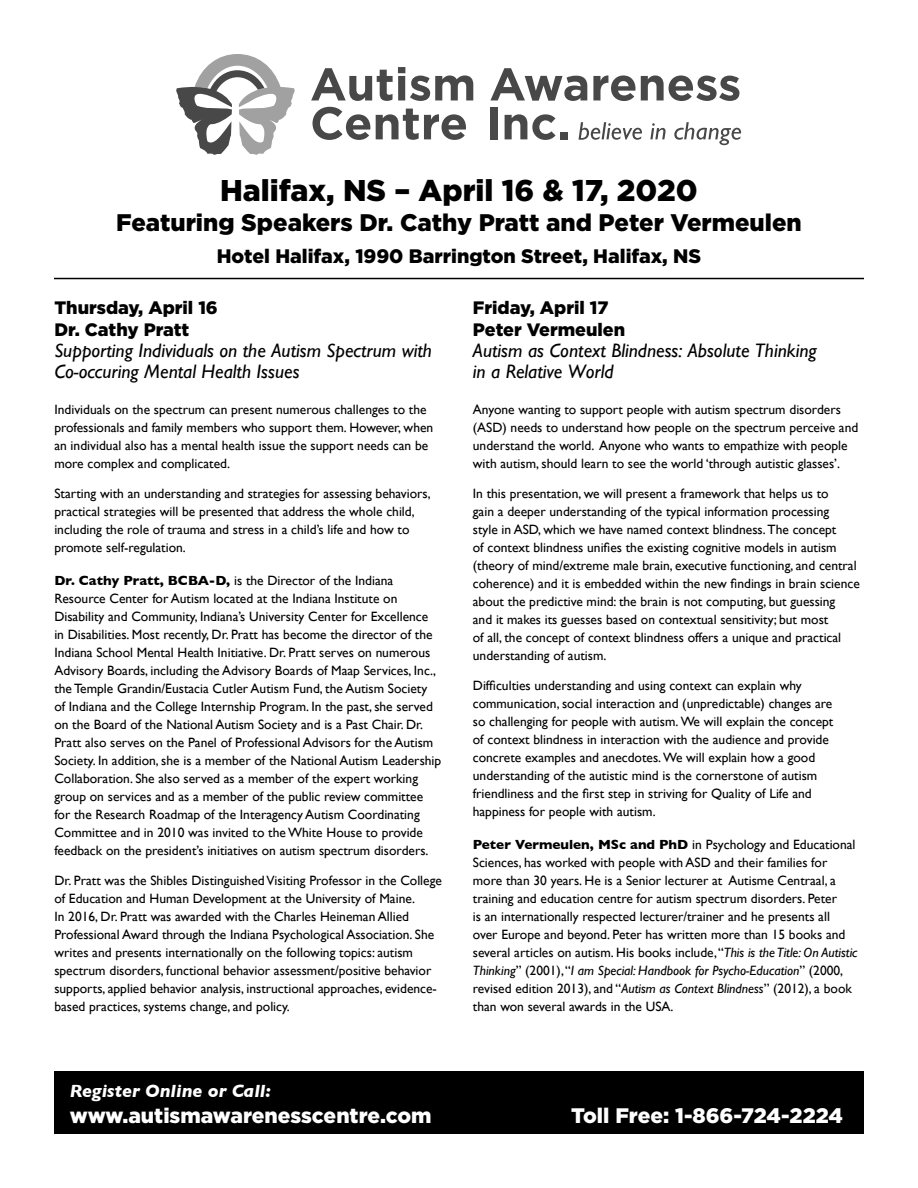
<style>
.page{position:relative;width:918px;height:1188px;background:#fff}
.page>*{position:absolute;margin:0;border:0;box-sizing:border-box;transform-origin:0 0}
.t1{font:900 30px "Gotham HTF";color:#000}
.t2{font:900 24px "Gotham HTF";color:#000}
.t3{font:900 21px "Gotham HTF";color:#fff}
.t4{font:italic 19.5px/21px "Gill Sans";color:#000}
.t5{font:900 19.5px "Gotham HTF";color:#000}
.t6{font:900 18px/22.5px "Gotham HTF";color:#000}
.t7{font:italic 700 18px "Gill Sans";color:#fff}
.t8{font:13.5px/18px "Gill Sans";color:#000}
.s1{font-weight:700}
.s2{font-style:italic}
</style>
<div class="page">
<div style="left:54px;top:1071px;width:810px;height:63px;background:#000"></div>
<hr style="left:54px;top:278px;width:810px;height:1px;background:#000">
<svg style="left:311px;top:67px;width:162px;height:34px"></svg>
<svg style="left:490px;top:68px;width:97px;height:33px"></svg>
<svg style="left:593px;top:75px;width:146px;height:26px"></svg>
<svg style="left:313px;top:107px;width:57px;height:33px"></svg>
<svg style="left:376px;top:109px;width:90px;height:31px"></svg>
<div style="left:490px;top:107px;width:7px;height:32px;background:#484848"></div>
<svg style="left:505px;top:114px;width:51px;height:26px"></svg>
<div style="left:560px;top:132px;width:7px;height:7px;background:#484848"></div>
<svg style="left:579px;top:122px;width:63px;height:18px"></svg>
<svg style="left:650px;top:123px;width:16px;height:16px"></svg>
<svg style="left:674px;top:122px;width:67px;height:23px"></svg>
<svg style="left:176px;top:54px;width:119px;height:101px"></svg>
<h1 class="t1" style="left:220px;top:173px;width:479px">Halifax, NS – April 16 &amp; 17, 2020</h1>
<h2 class="t2" style="left:116px;top:209px;width:687px">Featuring Speakers Dr. Cathy Pratt and Peter Vermeulen</h2>
<h3 class="t5" style="left:217px;top:245px;width:486px">Hotel Halifax, 1990 Barrington Street, Halifax, NS</h3>
<h3 class="t6" style="left:54px;top:296px;width:165px">Thursday, April 16<br>Dr. Cathy Pratt</h3>
<h3 class="t4" style="left:54px;top:340px;width:379px">Supporting Individuals on the Autism Spectrum with<br>Co-occuring Mental Health Issues</h3>
<p class="t8" style="left:54px;top:401px;width:380px">Individuals on the spectrum can present numerous challenges to the professionals and family members who support them. However, when an individual also has a mental health issue the support needs can be more complex and complicated.</p>
<p class="t8" style="left:54px;top:485px;width:378px">Starting with an understanding and strategies for assessing behaviors, practical strategies will be presented that address the whole child, including the role of trauma and stress in a child’s life and how to promote self-regulation.</p>
<p class="t8" style="left:54px;top:572px;width:388px"><span class="s1">Dr. Cathy Pratt, BCBA-D,</span> is the Director of the Indiana Resource Center for Autism located at the Indiana Institute on Disability and Community, Indiana’s University Center for Excellence in Disabilities. Most recently, Dr. Pratt has become the director of the Indiana School Mental Health Initiative. Dr. Pratt serves on numerous Advisory Boards, including the Advisory Boards of Maap Services, Inc., the Temple Grandin/Eustacia Cutler Autism Fund, the Autism Society of Indiana and the College Internship Program. In the past, she served on the Board of the National Autism Society and is a Past Chair. Dr.<br>Pratt also serves on the Panel of Professional Advisors for the Autism Society. In addition, she is a member of the National Autism Leadership Collaboration. She also served as a member of the expert working group on services and as a member of the public review committee for the Research Roadmap of the Interagency Autism Coordinating Committee and in 2010 was invited to the White House to provide feedback on the president’s initiatives on autism spectrum disorders.</p>
<p class="t8" style="left:54px;top:872px;width:389px">Dr. Pratt was the Shibles Distinguished Visiting Professor in the College of Education and Human Development at the University of Maine.<br>In 2016, Dr. Pratt was awarded with the Charles Heineman Allied Professional Award through the Indiana Psychological Association. She writes and presents internationally on the following topics: autism spectrum disorders, functional behavior assessment/positive behavior supports, applied behavior analysis, instructional approaches, evidence&shy;based practices, systems change, and policy.</p>
<h3 class="t7" style="left:70px;top:1080px;width:203px">Register Online or Call:</h3>
<h3 class="t6" style="left:473px;top:296px;width:154px">Friday, April 17<br>Peter Vermeulen</h3>
<h3 class="t4" style="left:473px;top:340px;width:346px">Autism as Context Blindness: Absolute Thinking in a Relative World</h3>
<p class="t8" style="left:473px;top:401px;width:387px">Anyone wanting to support people with autism spectrum disorders (ASD) needs to understand how people on the spectrum perceive and understand the world. Anyone who wants to empathize with people with autism, should learn to see the world ‘through autistic glasses’.</p>
<p class="t8" style="left:473px;top:485px;width:389px">In this presentation, we will present a framework that helps us to<br>gain a deeper understanding of the typical information processing<br>style in ASD, which we have named context blindness. The concept<br>of context blindness unifies the existing cognitive models in autism (theory of mind/extreme male brain, executive functioning, and central coherence) and it is embedded within the new findings in brain science about the predictive mind: the brain is not computing, but guessing<br>and it makes its guesses based on contextual sensitivity; but most<br>of all, the concept of context blindness offers a unique and practical understanding of autism.</p>
<p class="t8" style="left:473px;top:677px;width:362px">Difficulties understanding and using context can explain why communication, social interaction and (unpredictable) changes are so challenging for people with autism. We will explain the concept of context blindness in interaction with the audience and provide concrete examples and anecdotes. We will explain how a good understanding of the autistic mind is the cornerstone of autism friendliness and the first step in striving for Quality of Life and happiness for people with autism.</p>
<p class="t8" style="left:473px;top:836px;width:386px"><span class="s1">Peter Vermeulen, MSc and PhD</span> in Psychology and Educational Sciences, has worked with people with ASD and their families for more than 30 years. He is a Senior lecturer at Autisme Centraal, a training and education centre for autism spectrum disorders. Peter<br>is an internationally respected lecturer/trainer and he presents all over Europe and beyond. Peter has written more than 15 books and several articles on autism. His books include, “<span class="s2">This is the Title: On Autistic Thinking</span>” (2001), “<span class="s2">I am Special: Handbook for Psycho-Education</span>” (2000, revised edition 2013), and “<span class="s2">Autism as Context Blindness</span>” (2012), a book than won several awards in the USA.</p>
<h3 class="t3" style="left:70px;top:1103px;width:363px">www.autismawarenesscentre.com</h3>
<h3 class="t3" style="left:571px;top:1103px;width:273px">Toll Free: 1-866-724-2224</h3>
</div>
